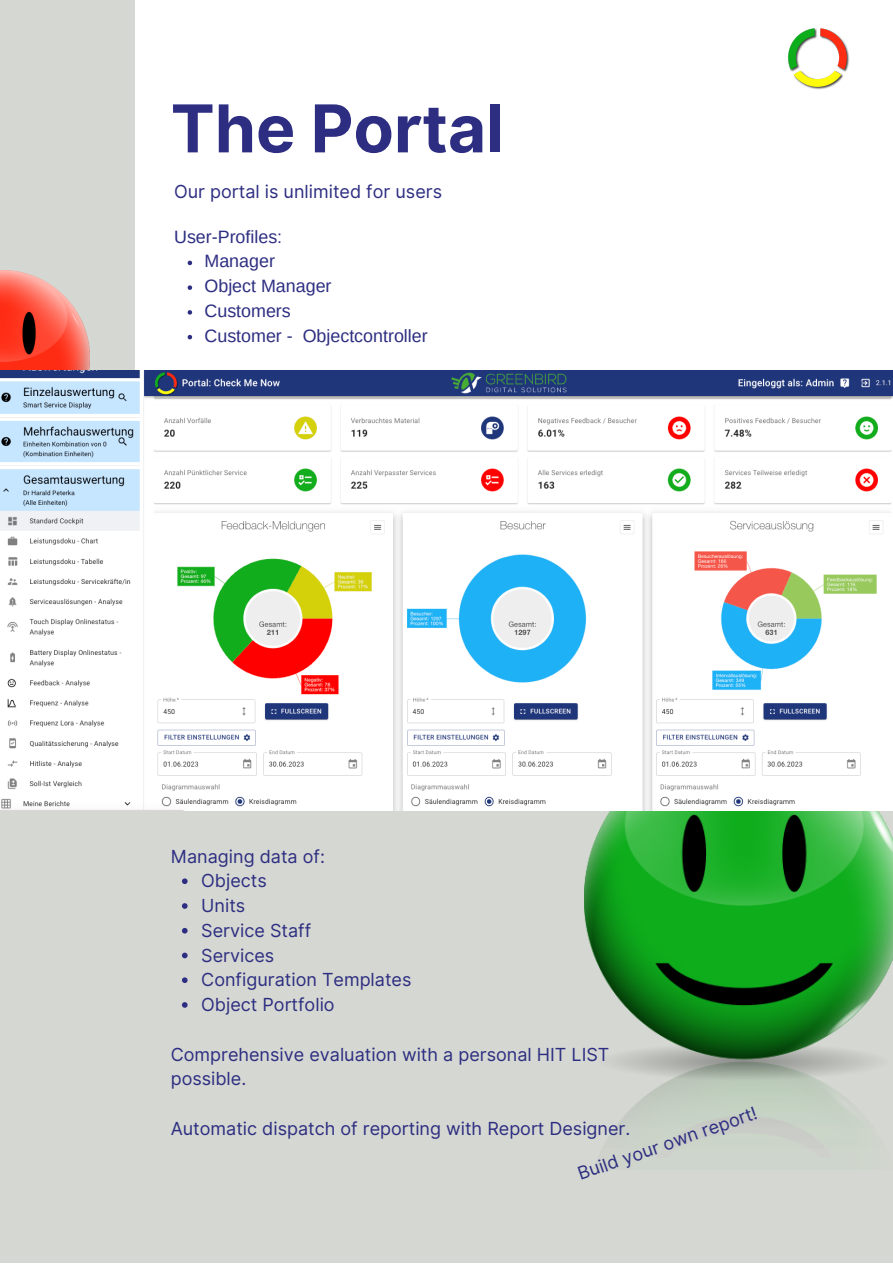
<style>
.page{position:relative;width:893px;height:1264px;background:#fff}
.page>*{position:absolute;margin:0;border:0;box-sizing:border-box;transform-origin:0 0}
.t1{font:700 66px "Inter";color:#2d2e81}
.t2{font:18px/24.8px "Inter";color:#2d2e81}
.t3{font:17.85px/24.8px "Arimo";color:#2d2e81}
</style>
<div class="page">
<div style="left:0;top:0;width:892px;height:1262px;background:#d5d7d2"></div>
<div style="left:136px;top:0;width:756px;height:694px;background:#fff"></div>
<img style="left:584px;top:810px;width:308px;height:329px">
<img style="left:0;top:271px;width:89px;height:99px">
<img style="left:788px;top:28px;width:61px;height:61px">
<img style="left:0;top:370px;width:892px;height:440px">
<svg style="left:188px;top:261px;width:4px;height:4px"></svg>
<svg style="left:188px;top:285px;width:4px;height:5px"></svg>
<svg style="left:188px;top:310px;width:4px;height:4px"></svg>
<svg style="left:188px;top:335px;width:4px;height:4px"></svg>
<svg style="left:182px;top:878px;width:5px;height:6px"></svg>
<svg style="left:182px;top:903px;width:5px;height:5px"></svg>
<svg style="left:182px;top:928px;width:5px;height:5px"></svg>
<svg style="left:182px;top:952px;width:5px;height:6px"></svg>
<svg style="left:182px;top:977px;width:5px;height:6px"></svg>
<svg style="left:182px;top:1002px;width:5px;height:5px"></svg>
<h1 class="t1" style="left:171px;top:89px;width:335px">The Portal</h1>
<p class="t2" style="left:174px;top:179px;width:269px">Our portal is unlimited for users</p>
<p class="t3" style="left:174px;top:224px;width:110px">User-Profiles:</p>
<p class="t3" style="left:204px;top:249px;width:225px">Manager<br>Object Manager<br>Customers<br>Customer - Objectcontroller</p>
<p class="t2" style="left:171px;top:843px;width:156px">Managing data of:</p>
<p class="t2" style="left:201px;top:868px;width:212px">Objects<br>Units<br>Service Staff<br>Services<br>Configuration Templates<br>Object Portfolio</p>
<p class="t2" style="left:171px;top:1041px;width:440px">Comprehensive evaluation with a personal HIT LIST possible.</p>
<p class="t2" style="left:171px;top:1115px;width:461px">Automatic dispatch of reporting with Report Designer.</p>
<p class="t2" style="left:574px;top:1162px;width:190px;rotate:-19deg">Build your own report!</p>
</div>
